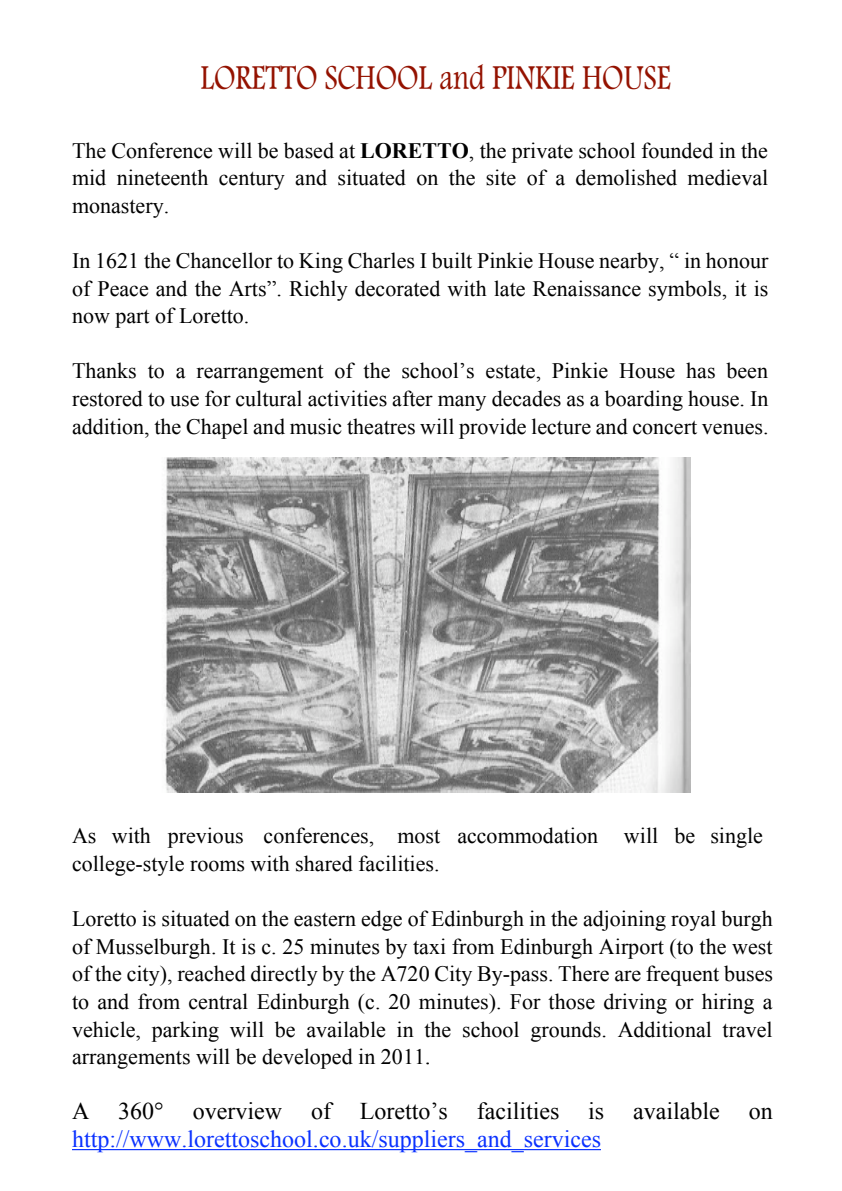
<style>
.page{position:relative;width:842px;height:1191px;background:#fff}
.page>*{position:absolute;margin:0;border:0;box-sizing:border-box;transform-origin:0 0}
.t1{font:36px "font 1114569 6";color:#941200;scale:.82 1}
.t2{font:24px "font 459212 6";color:#0a31ff}
.t3{font:24px "font 459212 6";color:#000}
.t4{font:22px/27.6px "font 459212 6";color:#000;text-align:justify}
.s1{font-family:"font 4194727 6"}
.s2{font-size:24px}
</style>
<div class="page">
<img style="left:165px;top:458px;width:525px;height:334px">
<hr style="left:72px;top:1149px;width:529px;height:1px;background:#0a31ff">
<h1 class="t1" style="left:200px;top:51px;width:575px">LORETTO SCHOOL and PINKIE HOUSE</h1>
<p class="t4" style="left:72px;top:136px;width:698px">The Conference will be based at <span class="s1">LORETTO</span>, the private school founded in the mid nineteenth century and situated on the site of a demolished medieval monastery.</p>
<p class="t4" style="left:72px;top:247px;width:698px">In 1621 the Chancellor to King Charles I built Pinkie House nearby, “ in honour of Peace and the Arts”. Richly decorated with late Renaissance symbols, it is now part of Loretto.</p>
<p class="t4" style="left:72px;top:357px;width:698px">Thanks to a rearrangement of the school’s estate, Pinkie House has been restored to use for cultural activities after many decades as a boarding house. In addition, the Chapel and music theatres will provide lecture and concert venues.</p>
<p class="t4" style="left:72px;top:822px;width:692px">As with previous conferences, most accommodation will be single college-style rooms with shared facilities.</p>
<p class="t4" style="left:72px;top:905px;width:702px">Loretto is situated on the eastern edge of Edinburgh in the adjoining royal burgh of Musselburgh. It is c. 25 minutes by taxi from Edinburgh Airport (to the west of the city), reached directly by the A720 City By-pass. There are frequent buses to and from central Edinburgh (c. 20 minutes). For those driving or hiring a vehicle, parking will be available in the school grounds. Additional travel arrangements will be developed in 2011<span class="s2">.</span></p>
<p class="t3" style="left:72px;top:1098px;width:702px">A 360° overview of Loretto’s facilities is available on</p>
<p class="t2" style="left:72px;top:1125px;width:531px">http://www.lorettoschool.co.uk/suppliers_and_services</p>
</div>
